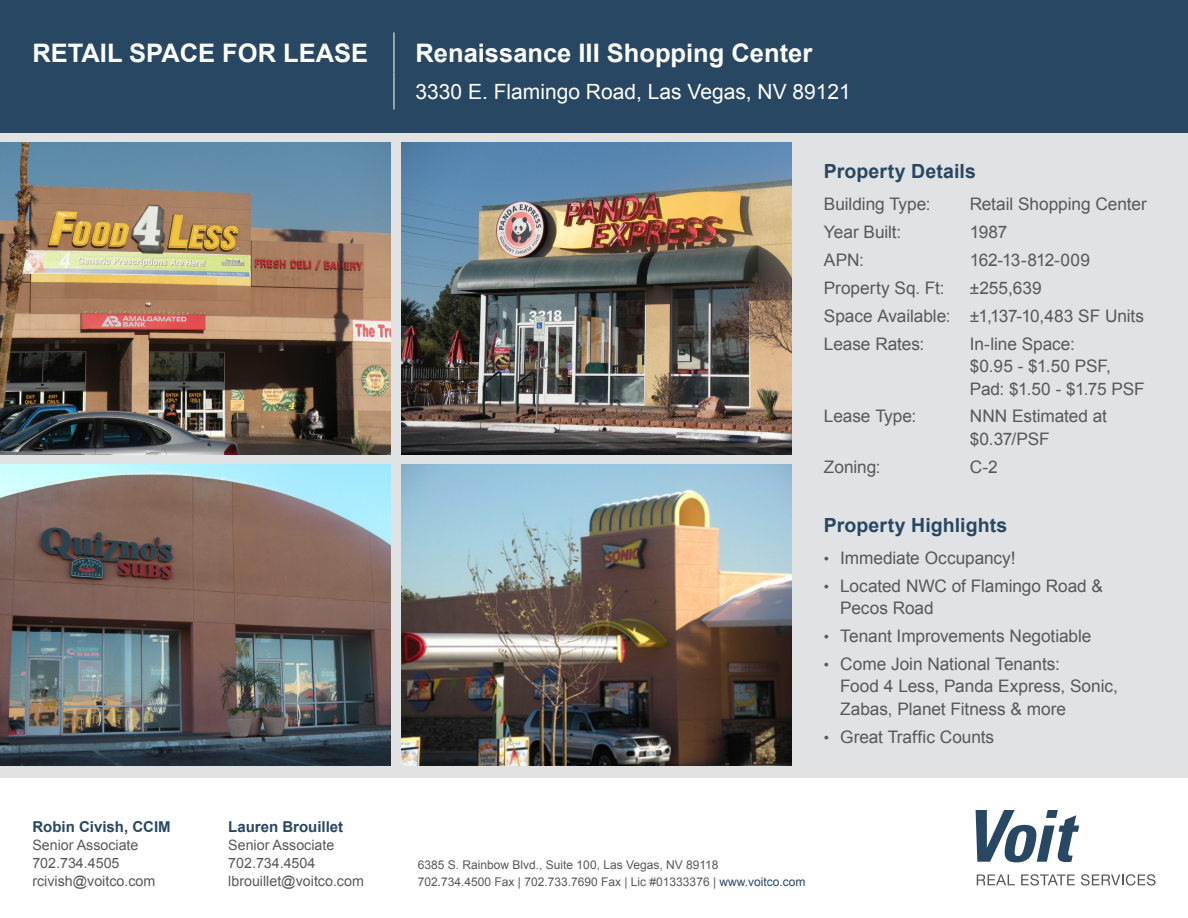
<style>
.page{position:relative;width:1188px;height:918px;background:#fff}
.page>*{position:absolute;margin:0;border:0;box-sizing:border-box;transform-origin:0 0}
.Property_name_or_des{font:700 25.5px "Arial";color:#fff}
.For_Sale_or_Lease{font:700 25.5px "Arial";color:#fff}
.Property_Address{font:21px "Arial";color:#fff}
.Cover_Subhead{font:700 19.5px "Arial";letter-spacing:.005em;color:#274763}
.Cover_Bullets{font:17.25px/22.5px "Arial";letter-spacing:-.005em;color:#57585a}
.Cover_Bullets-2{font:17.25px "Arial";letter-spacing:-.035em;color:#57585a}
.Broker_Name{font:700 15px "Arial";color:#274763}
.Broker_info{font:14.25px "Arial";color:#57585a}
.Company_address{font:12px "Arial";color:#57585a}
.s1{font-size:15px}
.s2{color:#274763}
</style>
<div class="page">
<svg style="left:977px;top:874px;width:38px;height:11px"></svg>
<svg style="left:1021px;top:874px;width:54px;height:12px"></svg>
<svg style="left:1081px;top:874px;width:75px;height:12px"></svg>
<svg style="left:976px;top:810px;width:103px;height:52px"></svg>
<div style="left:0;top:132px;width:1188px;height:646px;background:#e1e2e4"></div>
<div style="left:0;top:0;width:1188px;height:132px;background:#274763"></div>
<img style="left:0;top:142px;width:390px;height:312px">
<img style="left:0;top:465px;width:390px;height:301px">
<img style="left:401px;top:142px;width:390px;height:312px">
<img style="left:401px;top:465px;width:390px;height:301px">
<hr style="left:394px;top:32px;width:1px;height:41px;background:#fff">
<hr style="left:394px;top:73px;width:1px;height:36px;background:#fff">
<p class="For_Sale_or_Lease" style="left:32px;top:36px;width:337px">RETAIL SPACE FOR LEASE</p>
<p class="Property_name_or_des" style="left:416px;top:36px;width:398px">Renaissance III Shopping Center</p>
<p class="Property_Address" style="left:416px;top:78px;width:437px">3330 E. Flamingo Road, Las Vegas, NV 89121</p>
<p class="Cover_Subhead" style="left:824px;top:158px;width:154px">Property Details</p>
<p class="Cover_Bullets" style="left:824px;top:193px;width:108px">Building Type:</p>
<p class="Cover_Bullets" style="left:970px;top:193px;width:178px">Retail Shopping Center</p>
<p class="Cover_Bullets" style="left:824px;top:221px;width:79px">Year Built:</p>
<p class="Cover_Bullets" style="left:970px;top:221px;width:39px">1987</p>
<p class="Cover_Bullets" style="left:824px;top:249px;width:42px">APN:</p>
<p class="Cover_Bullets-2" style="left:970px;top:248px;width:122px">162-13-812-009</p>
<p class="Cover_Bullets" style="left:824px;top:277px;width:122px">Property Sq. Ft:</p>
<p class="Cover_Bullets" style="left:970px;top:277px;width:73px">±255,639</p>
<p class="Cover_Bullets" style="left:824px;top:304px;width:322px">Space Available: ±1,137-10,483 SF Units</p>
<p class="Cover_Bullets" style="left:824px;top:332px;width:102px">Lease Rates:</p>
<p class="Cover_Bullets" style="left:970px;top:332px;width:177px">In-line Space:<br>$0.95 - $1.50 PSF,<br>Pad: $1.50 - $1.75 PSF</p>
<p class="Cover_Bullets" style="left:824px;top:405px;width:94px">Lease Type:</p>
<p class="Cover_Bullets" style="left:970px;top:405px;width:139px">NNN Estimated at $0.37/PSF</p>
<p class="Cover_Bullets" style="left:824px;top:456px;width:58px">Zoning:</p>
<p class="Cover_Bullets" style="left:970px;top:456px;width:29px">C-2</p>
<p class="Broker_Name" style="left:32px;top:816px;width:140px">Robin Civish, CCIM</p>
<p class="Broker_info" style="left:32px;top:835px;width:108px">Senior Associate</p>
<p class="Broker_info" style="left:32px;top:853px;width:89px">702.734.4505</p>
<p class="Broker_info" style="left:32px;top:871px;width:124px">rcivish@voitco.com</p>
<p class="Broker_Name" style="left:228px;top:816px;width:117px">Lauren Brouillet</p>
<p class="Broker_info" style="left:228px;top:835px;width:108px">Senior Associate</p>
<p class="Broker_info" style="left:228px;top:853px;width:89px">702.734.4504</p>
<p class="Broker_info" style="left:228px;top:871px;width:137px">lbrouillet@voitco.com</p>
<p class="Cover_Subhead" style="left:824px;top:512px;width:185px">Property Highlights</p>
<p class="Cover_Bullets" style="left:824px;top:547px;width:193px"><span class="s1">•</span> Immediate Occupancy!</p>
<p class="Cover_Bullets" style="left:840px;top:574px;width:264px;text-indent:-16px"><span class="s1">•</span> Located NWC of Flamingo Road &amp;<br>Pecos Road</p>
<p class="Cover_Bullets" style="left:824px;top:625px;width:269px"><span class="s1">•</span> Tenant Improvements Negotiable</p>
<p class="Cover_Bullets" style="left:840px;top:653px;width:279px;text-indent:-16px"><span class="s1">•</span> Come Join National Tenants:<br>Food 4 Less, Panda Express, Sonic,<br>Zabas, Planet Fitness &amp; more</p>
<p class="Cover_Bullets" style="left:824px;top:726px;width:172px"><span class="s1">•</span> Great Traffic Counts</p>
<p class="Company_address" style="left:418px;top:857px;width:302px">6385 S. Rainbow Blvd., Suite 100, Las Vegas, NV 89118</p>
<p class="Company_address" style="left:418px;top:874px;width:389px">702.734.4500 Fax | 702.733.7690 Fax | Lic #01333376 | <span class="s2">www.voitco.com</span></p>
</div>
